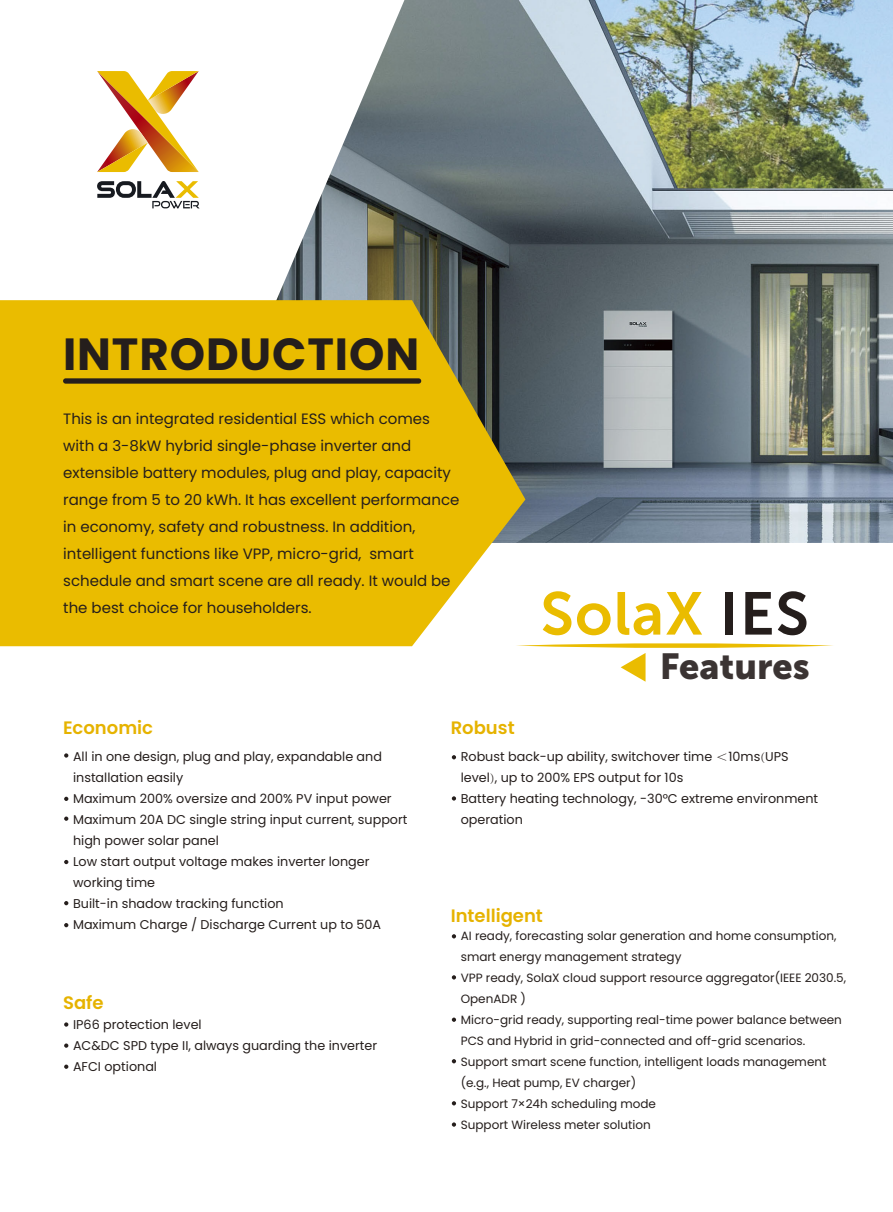
<style>
.page{position:relative;width:893px;height:1212px;background:#fff}
.page>*{position:absolute;margin:0;border:0;box-sizing:border-box;transform-origin:0 0}
.t1{font:60px "Museo Sans 700";letter-spacing:.02em;color:#eabc00}
.t2{font:700 45px "Poppins";letter-spacing:.02em;color:#251e1c}
.t3{font:36px "Museo Sans 900";color:#251e1c}
.t4{font:600 18px "Poppins";color:#e6b300}
.t5{font:15px/27px "Poppins";color:#251e1c}
.t6{font:12.75px/21px "Poppins";color:#251e1c}
.t7{font:12px/21px "Poppins";color:#251e1c}
.s1{color:#251e1c}
.s2{font-family:"Adobe Song Std";font-weight:300}
</style>
<div class="page">
<svg style="left:64px;top:753px;width:4px;height:5px"></svg>
<svg style="left:64px;top:797px;width:4px;height:4px"></svg>
<svg style="left:64px;top:816px;width:4px;height:5px"></svg>
<svg style="left:64px;top:860px;width:4px;height:4px"></svg>
<svg style="left:64px;top:901px;width:4px;height:4px"></svg>
<svg style="left:64px;top:923px;width:4px;height:4px"></svg>
<svg style="left:452px;top:934px;width:4px;height:4px"></svg>
<svg style="left:452px;top:975px;width:4px;height:4px"></svg>
<svg style="left:452px;top:1017px;width:4px;height:5px"></svg>
<svg style="left:452px;top:1059px;width:4px;height:4px"></svg>
<svg style="left:452px;top:1101px;width:4px;height:4px"></svg>
<svg style="left:452px;top:1122px;width:4px;height:5px"></svg>
<svg style="left:452px;top:755px;width:4px;height:4px"></svg>
<svg style="left:452px;top:796px;width:4px;height:4px"></svg>
<svg style="left:64px;top:1022px;width:4px;height:5px"></svg>
<svg style="left:64px;top:1043px;width:4px;height:5px"></svg>
<svg style="left:64px;top:1064px;width:4px;height:5px"></svg>
<img style="left:276px;top:0;width:617px;height:543px">
<svg style="left:0;top:300px;width:525px;height:346px;background:#dfb710"></svg>
<div style="left:63px;top:378px;width:358px;height:6px;background:#251e1c;border-radius:3px"></div>
<svg style="left:97px;top:71px;width:102px;height:101px"></svg>
<svg style="left:97px;top:181px;width:102px;height:27px"></svg>
<svg style="left:516px;top:642px;width:317px;height:40px"></svg>
<h2 class="t2" style="left:63px;top:328px;width:358px">INTRODUCTION</h2>
<p class="t5" style="left:63px;top:405px;width:398px">This is an integrated residential ESS which comes with a 3-8kW hybrid single-phase inverter and extensible battery modules, plug and play, capacity range from 5 to 20 kWh. It has excellent performance in economy, safety and robustness. In addition, intelligent functions like VPP, micro-grid, smart schedule and smart scene are all ready. It would be the best choice for householders.</p>
<h3 class="t4" style="left:63px;top:718px;width:91px">Economic</h3>
<h3 class="t4" style="left:451px;top:718px;width:65px">Robust</h3>
<h1 class="t1" style="left:541px;top:580px;width:270px">SolaX <span class="s1">IES</span></h1>
<h3 class="t3" style="left:659px;top:646px;width:152px">Features</h3>
<p class="t6" style="left:73px;top:746px;width:336px">All in one design, plug and play, expandable and installation easily<br>Maximum 200% oversize and 200% PV input power Maximum 20A DC single string input current, support high power solar panel<br>Low start output voltage makes inverter longer working time<br>Built-in shadow tracking function<br>Maximum Charge / Discharge Current up to 50A</p>
<h3 class="t4" style="left:63px;top:992px;width:42px">Safe</h3>
<p class="t6" style="left:73px;top:1014px;width:306px">IP66 protection level<br>AC&amp;DC SPD type II, always guarding the inverter<br>AFCI optional</p>
<p class="t6" style="left:461px;top:746px;width:359px">Robust back-up ability, switchover time <span class="s2">＜</span>10ms<span class="s2">(</span>UPS level<span class="s2">)</span>, up to 200% EPS output for 10s<br>Battery heating technology, -30°C extreme environment operation</p>
<h3 class="t4" style="left:451px;top:905px;width:94px">Intelligent</h3>
<p class="t7" style="left:461px;top:925px;width:387px">AI ready, forecasting solar generation and home consumption, smart energy management strategy<br>VPP ready, SolaX cloud support resource aggregator(IEEE 2030.5, OpenADR )<br>Micro-grid ready, supporting real-time power balance between PCS and Hybrid in grid-connected and off-grid scenarios.<br>Support smart scene function, intelligent loads management (e.g., Heat pump, EV charger)<br>Support 7×24h scheduling mode<br>Support Wireless meter solution</p>
</div>
